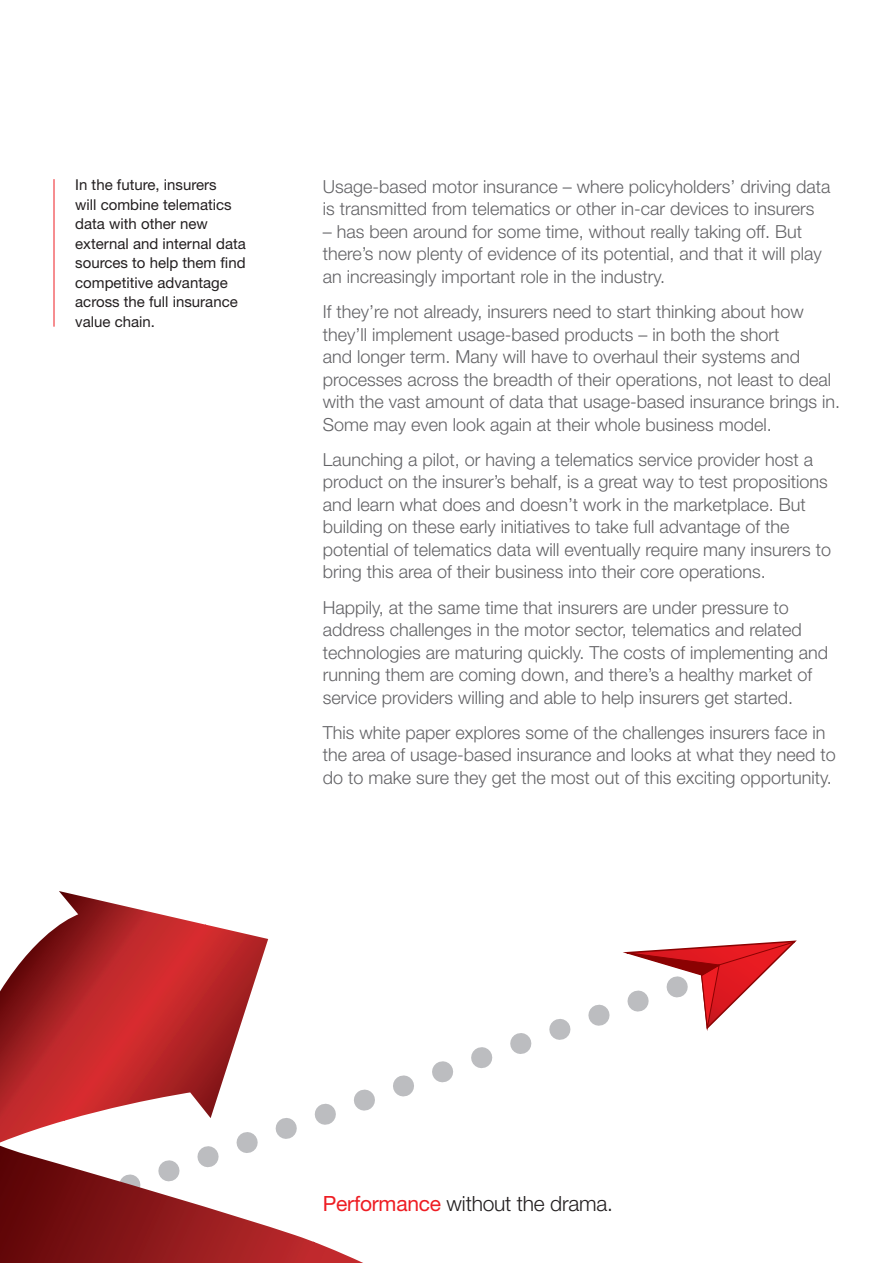
<style>
.page{position:relative;width:893px;height:1263px;background:#fff}
.page>*{position:absolute;margin:0;border:0;box-sizing:border-box;transform-origin:0 0}
.t1{font:300 21px "Helvetica Neue";letter-spacing:-.01em;color:#231f20}
.t2{font:300 18px/22.5px "Helvetica Neue";color:#636366}
.t3{font:15px/19.5px "Helvetica Neue";color:#231f20}
.s1{font-weight:400;color:#ee1d23}
</style>
<div class="page">
<svg style="left:0;top:1004px;width:610px;height:142px"></svg>
<svg style="left:0;top:891px;width:268px;height:251px"></svg>
<hr style="left:54px;top:179px;width:1px;height:148px;background:#ee1d23">
<svg style="left:625px;top:940px;width:172px;height:91px"></svg>
<svg style="left:0;top:1146px;width:363px;height:117px"></svg>
<p class="t3" style="left:75px;top:175px;width:172px">In the future, insurers<br>will combine telematics data with other new external and internal data sources to help them find competitive advantage across the full insurance value chain.</p>
<p class="t2" style="left:323px;top:175px;width:509px">Usage-based motor insurance – where policyholders’ driving data is transmitted from telematics or other in-car devices to insurers</p>
<p class="t2" style="left:323px;top:220px;width:501px">– has been around for some time, without really taking off. But there’s now plenty of evidence of its potential, and that it will play an increasingly important role in the industry.</p>
<p class="t2" style="left:323px;top:300px;width:519px">If they’re not already, insurers need to start thinking about how they’ll implement usage-based products – in both the short<br>and longer term. Many will have to overhaul their systems and processes across the breadth of their operations, not least to deal with the vast amount of data that usage-based insurance brings in.<br>Some may even look again at their whole business model.</p>
<p class="t2" style="left:323px;top:448px;width:510px">Launching a pilot, or having a telematics service provider host a product on the insurer’s behalf, is a great way to test propositions and learn what does and doesn’t work in the marketplace. But building on these early initiatives to take full advantage of the potential of telematics data will eventually require many insurers to bring this area of their business into their core operations.</p>
<p class="t2" style="left:323px;top:595px;width:507px">Happily, at the same time that insurers are under pressure to address challenges in the motor sector, telematics and related technologies are maturing quickly. The costs of implementing and running them are coming down, and there’s a healthy market of service providers willing and able to help insurers get started.</p>
<p class="t2" style="left:323px;top:721px;width:515px">This white paper explores some of the challenges insurers face in the area of usage-based insurance and looks at what they need to do to make sure they get the most out of this exciting opportunity.</p>
<p class="t1" style="left:323px;top:1191px;width:292px"><span class="s1">Performance</span> without the drama.</p>
</div>
